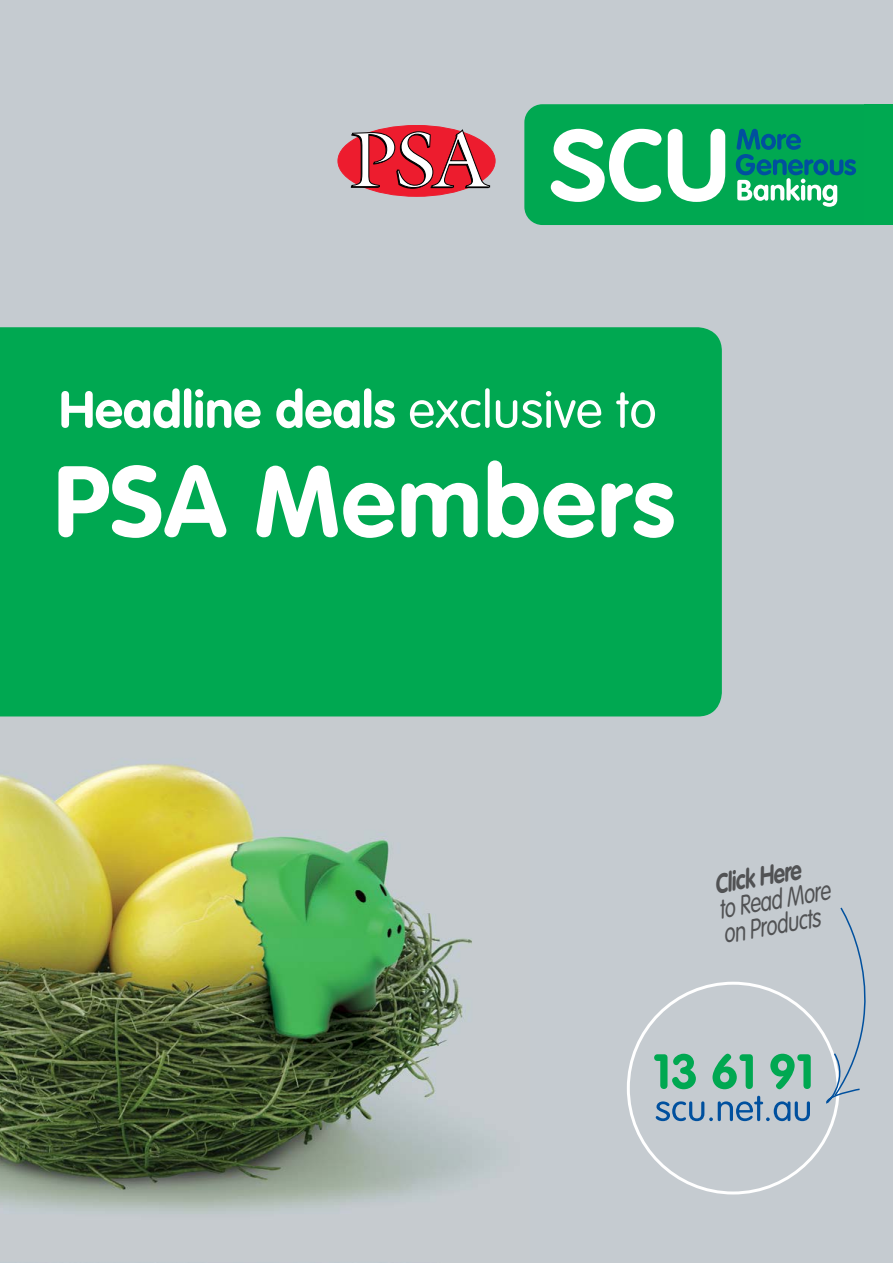
<style>
.page{position:relative;width:893px;height:1263px;background:#c5cbd0}
.page>*{position:absolute;margin:0;border:0;box-sizing:border-box;transform-origin:0 0}
.t1{font:700 99px "VAG Rounded";letter-spacing:.02em;color:#fff}
.t2{font:700 51px "VAG Rounded";letter-spacing:.005em;color:#fff}
.t3{font:italic 300 26.85px/25.2px "VAG Rounded";color:#515254;scale:.78 1}
.t4{font:italic 700 26.85px "VAG Rounded";color:#515254;scale:.78 1}
.s1{font-weight:300}
</style>
<div class="page">
<img style="left:0;top:716px;width:530px;height:497px">
<div style="left:0;top:327px;width:722px;height:389px;background:#00a851"></div>
<svg style="left:524px;top:104px;width:340px;height:121px"></svg>
<svg style="left:656px;top:1096px;width:154px;height:25px"></svg>
<svg style="left:654px;top:1054px;width:157px;height:35px"></svg>
<svg style="left:821px;top:907px;width:45px;height:203px"></svg>
<div style="left:864px;top:104px;width:29px;height:121px;background:#00a951"></div>
<div style="left:338px;top:125px;width:157px;height:71px;background:#ed1c2e;border-radius:50%"></div>
<svg style="left:351px;top:129px;width:139px;height:60px"></svg>
<p class="t2" style="left:59px;top:380px;width:599px">Headline deals <span class="s1">exclusive to</span></p>
<h1 class="t1" style="left:54px;top:444px;width:622px">PSA Members</h1>
<p class="t4" style="left:711px;top:869px;width:113px;rotate:-10deg">Click Here</p>
<p class="t3" style="left:716px;top:898px;width:146px;rotate:-10deg">to Read More on Products</p>
</div>
